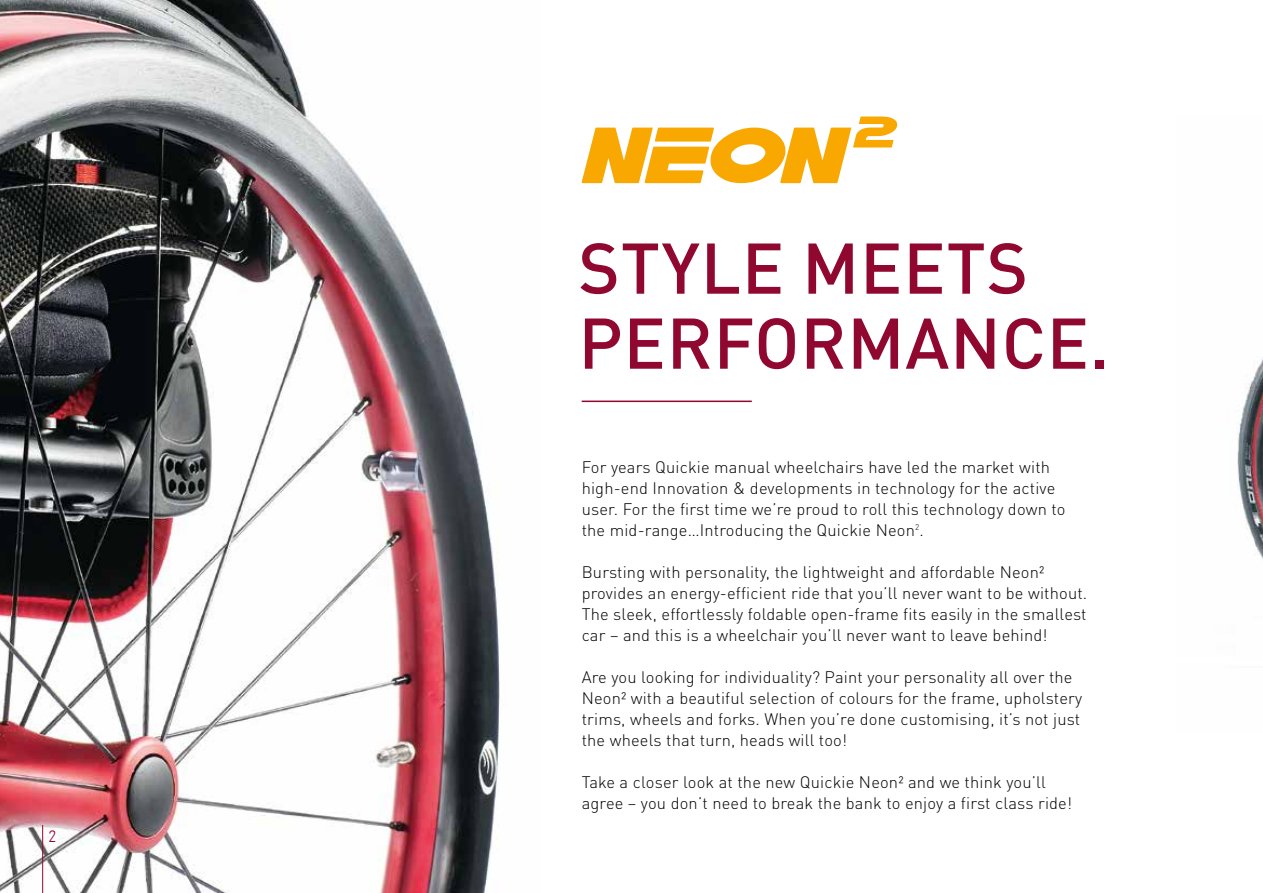
<style>
.page{position:relative;width:1263px;height:893px;background:#fff}
.page>*{position:absolute;margin:0;border:0;box-sizing:border-box;transform-origin:0 0}
.t1{font:500 70.5px/75px "DINOT";letter-spacing:.01em;color:#900730}
.t2{font:300 16.5px/21px "DINOT";letter-spacing:.01em;color:#000}
.t3{font:16.5px "Univers Com 47 Light Cond";color:#900730}
</style>
<div class="page">
<img style="left:0;top:0;width:500px;height:893px">
<img style="left:1237px;top:358px;width:26px;height:202px">
<svg style="left:582px;top:117px;width:316px;height:66px"></svg>
<hr style="left:582px;top:401px;width:170px;height:1px;background:#900730">
<hr style="left:42px;top:825px;width:1px;height:68px;background:#900730">
<p class="t3" style="left:49px;top:826px;width:9px">2</p>
<h1 class="t1" style="left:578px;top:229px;width:532px">STYLE MEETS<br>PERFORMANCE.</h1>
<p class="t2" style="left:582px;top:457px;width:485px">For years Quickie manual wheelchairs have led the market with high-end Innovation &amp; developments in technology for the active user. For the first time we’re proud to roll this technology down to the mid-range…Introducing the Quickie Neon<sup>2</sup>.</p>
<p class="t2" style="left:582px;top:562px;width:507px">Bursting with personality, the lightweight and affordable Neon² provides an energy-efficient ride that you’ll never want to be without.<br>The sleek, effortlessly foldable open-frame fits easily in the smallest car – and this is a wheelchair you’ll never want to leave behind!</p>
<p class="t2" style="left:582px;top:667px;width:502px">Are you looking for individuality? Paint your personality all over the Neon² with a beautiful selection of colours for the frame, upholstery trims, wheels and forks. When you’re done customising, it’s not just the wheels that turn, heads will too!</p>
<p class="t2" style="left:582px;top:772px;width:492px">Take a closer look at the new Quickie Neon² and we think you’ll agree – you don’t need to break the bank to enjoy a first class ride!</p>
</div>
